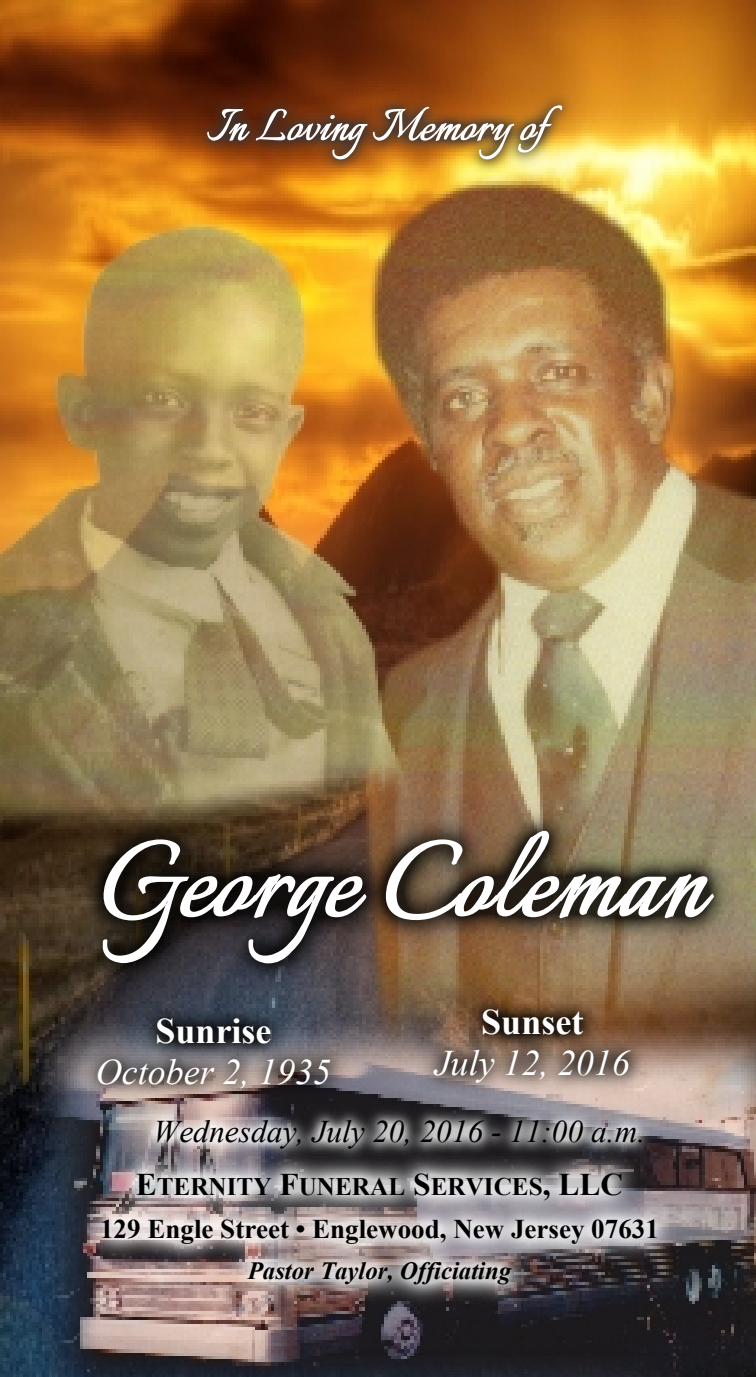
<style>
.page{position:relative;width:756px;height:1377px;background:#fff}
.page>*{position:absolute;margin:0;border:0;box-sizing:border-box;transform-origin:0 0}
.t1{font:italic 36px "Times New Roman";color:#fff}
.t2{font:700 36px "Times New Roman";color:#fff}
.t3{font:italic 31.5px "Times New Roman";color:#000}
.t4{font:700 27px "Times New Roman";color:#000}
.t5{font:700 25.2px "Times New Roman";color:#000}
.t6{font:italic 700 24.75px "Times New Roman";color:#000}
.s1{font-size:31.5px}
</style>
<div class="page">
<img style="left:0;top:0;width:756px;height:1377px">
<img style="left:39px;top:1020px;width:717px;height:357px">
<img style="left:58px;top:1135px;width:643px;height:200px">
<img style="left:56px;top:984px;width:314px;height:148px">
<img style="left:370px;top:1038px;width:325px;height:86px">
<img style="left:107px;top:1094px;width:585px;height:89px">
<img style="left:68px;top:724px;width:688px;height:314px">
<svg style="left:103px;top:839px;width:263px;height:124px"></svg>
<svg style="left:386px;top:831px;width:328px;height:89px"></svg>
<img style="left:61px;top:67px;width:630px;height:123px">
<svg style="left:207px;top:109px;width:43px;height:32px"></svg>
<img style="left:256px;top:105px;width:306px;height:54px">
<h1 class="t2" style="left:481px;top:1010px;width:104px">Sunset</h1>
<h1 class="t1" style="left:435px;top:1050px;width:197px">July 12, 2016</h1>
<p class="t3" style="left:153px;top:1120px;width:494px">Wednesday, July 20, 2016 - 11:00 a.m.</p>
<h1 class="t2" style="left:155px;top:1019px;width:118px">Sunrise</h1>
<h1 class="t1" style="left:96px;top:1059px;width:237px">October 2, 1935</h1>
<p class="t5" style="left:136px;top:1178px;width:489px"><span class="s1">E</span>TERNITY <span class="s1">F</span>UNERAL <span class="s1">S</span>ERVICES<span class="s1">, LLC</span></p>
<p class="t4" style="left:100px;top:1220px;width:560px">129 Engle Street • Englewood, New Jersey 07631</p>
<p class="t6" style="left:248px;top:1262px;width:265px">Pastor Taylor, Officiating</p>
</div>
